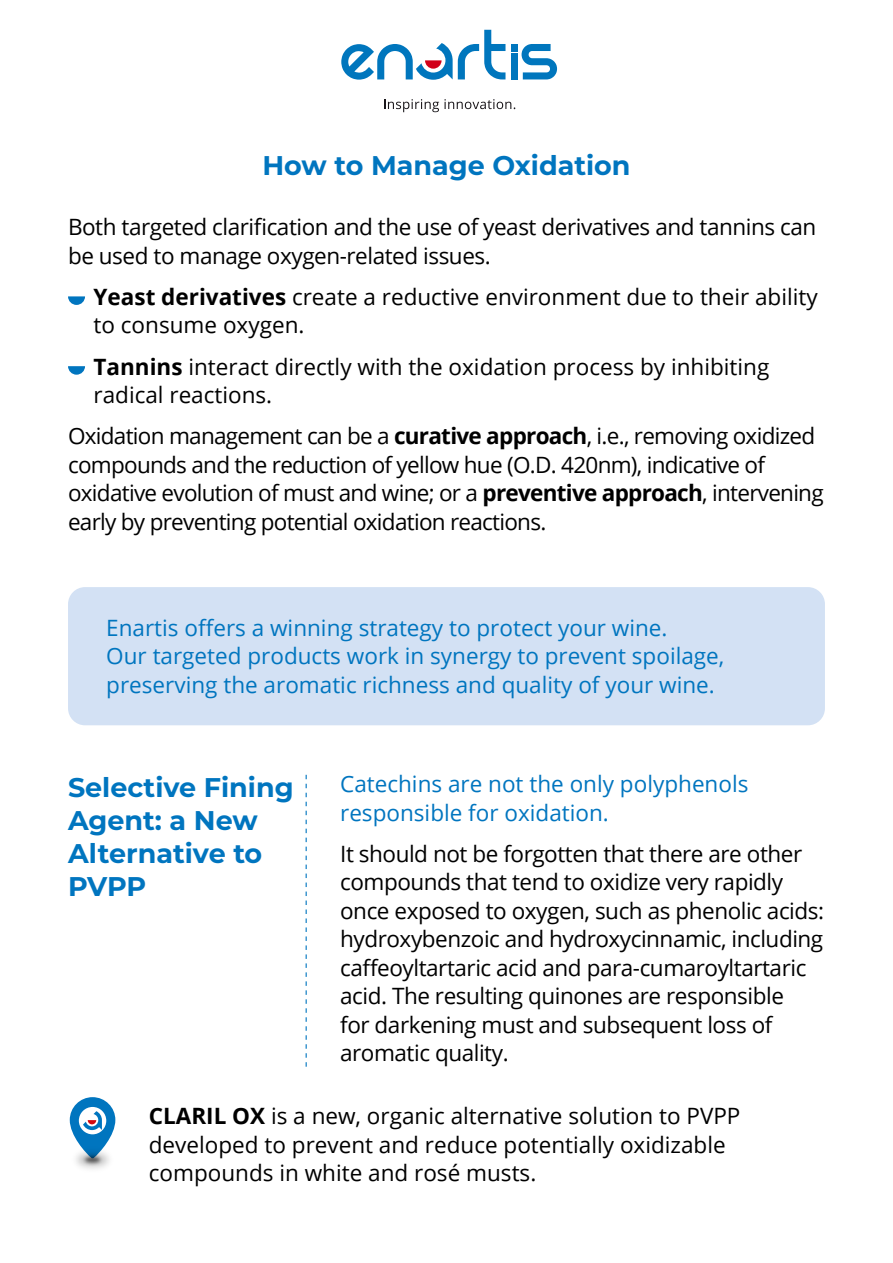
<style>
.page{position:relative;width:893px;height:1263px;background:#fff}
.page>*{position:absolute;margin:0;border:0;box-sizing:border-box;transform-origin:0 0}
.t1{font:700 27px/33px "Montserrat";color:#0075bf}
.t2{font:22.5px/28.5px "Open Sans";letter-spacing:-.02em;color:#000}
.t3{font:22.5px/28.5px "Open Sans";color:#000}
.t4{font:22.5px/28.5px "Open Sans";color:#0075bf}
.s1{font-weight:700}
</style>
<div class="page">
<svg style="left:68px;top:296px;width:17px;height:9px"></svg>
<svg style="left:68px;top:366px;width:17px;height:9px"></svg>
<div style="left:68px;top:587px;width:757px;height:138px;background:#d3e1f4;border-radius:17px"></div>
<svg style="left:306px;top:775px;width:1px;height:292px"></svg>
<img style="left:69px;top:1122px;width:47px;height:47px">
<svg style="left:70px;top:1097px;width:45px;height:61px"></svg>
<svg style="left:384px;top:99px;width:131px;height:13px"></svg>
<div style="left:511px;top:53px;width:7px;height:26px;background:#0076bd"></div>
<div style="left:511px;top:44px;width:7px;height:7px;background:#0076bd"></div>
<svg style="left:522px;top:44px;width:35px;height:35px"></svg>
<svg style="left:341px;top:30px;width:164px;height:50px"></svg>
<p class="t1" style="left:262px;top:149px;width:370px">How to Manage Oxidation</p>
<p class="t2" style="left:68px;top:212px;width:750px">Both targeted clarification and the use of yeast derivatives and tannins can be used to manage oxygen-related issues.</p>
<p class="t3" style="left:94px;top:282px;width:726px"><span class="s1">Yeast derivatives</span> create a reductive environment due to their ability to consume oxygen.</p>
<p class="t3" style="left:94px;top:352px;width:677px"><span class="s1">Tannins</span> interact directly with the oxidation process by inhibiting radical reactions.</p>
<p class="t2" style="left:68px;top:421px;width:757px">Oxidation management can be a <span class="s1">curative approach</span>, i.e., removing oxidized compounds and the reduction of yellow hue (O.D. 420nm), indicative of oxidative evolution of must and wine; or a <span class="s1">preventive approach</span>, intervening early by preventing potential oxidation reactions.</p>
<p class="t4" style="left:106px;top:613px;width:620px">Enartis offers a winning strategy to protect your wine.<br>Our targeted products work in synergy to prevent spoilage, preserving the aromatic richness and quality of your wine.</p>
<p class="t1" style="left:68px;top:770px;width:227px">Selective Fining<br>Agent: a New<br>Alternative to<br>PVPP</p>
<p class="t4" style="left:340px;top:769px;width:410px">Catechins are not the only polyphenols responsible for oxidation.</p>
<p class="t2" style="left:340px;top:839px;width:485px">It should not be forgotten that there are other compounds that tend to oxidize very rapidly once exposed to oxygen, such as phenolic acids: hydroxybenzoic and hydroxycinnamic, including caffeoyltartaric acid and para-cumaroyltartaric acid. The resulting quinones are responsible<br>for darkening must and subsequent loss of aromatic quality.</p>
<p class="t3" style="left:149px;top:1101px;width:593px"><span class="s1">CLARIL OX</span> is a new, organic alternative solution to PVPP developed to prevent and reduce potentially oxidizable compounds in white and rosé musts.</p>
</div>
